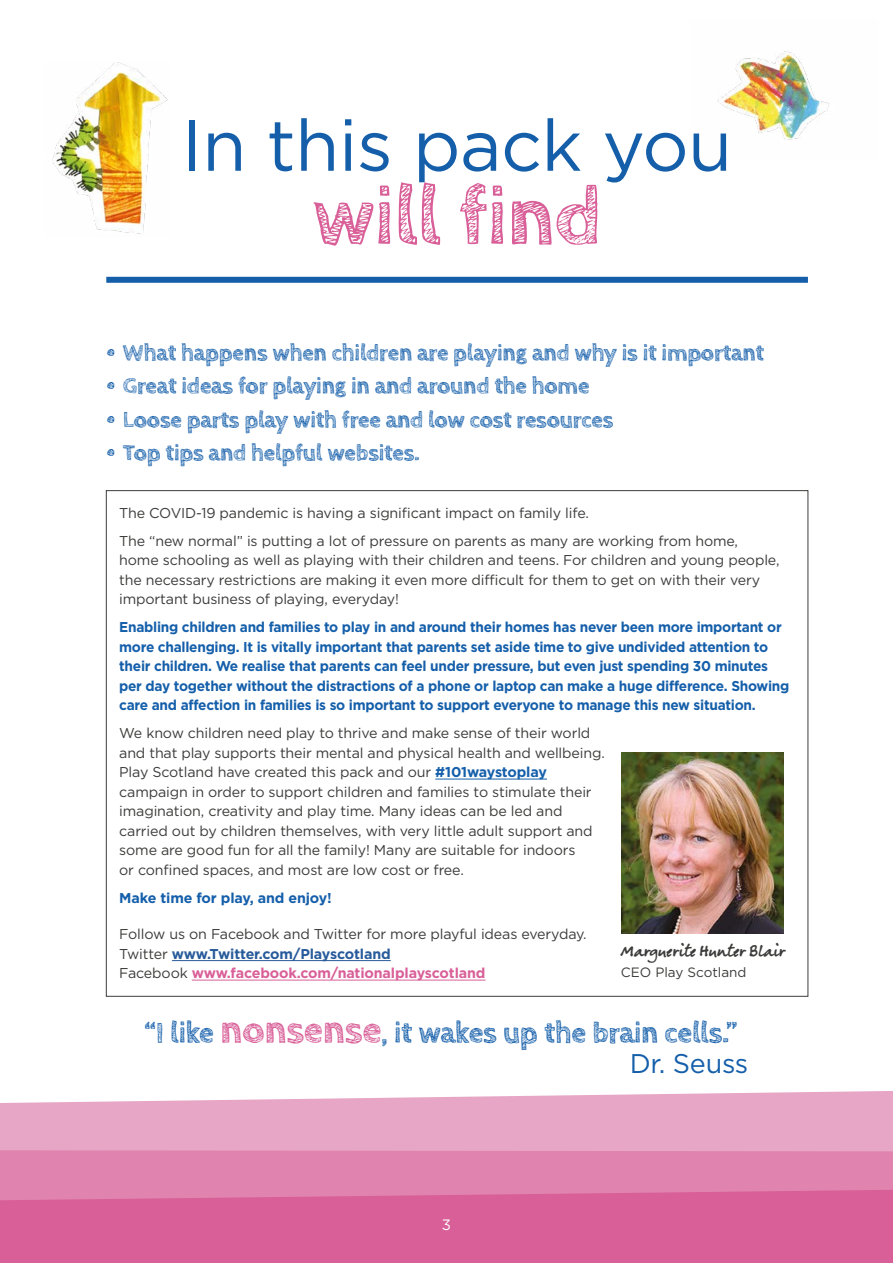
<style>
.page{position:relative;width:893px;height:1263px;background:#fff}
.page>*{position:absolute;margin:0;border:0;box-sizing:border-box;transform-origin:0 0}
.t1{font:700 84px "Cabin Sketch";letter-spacing:-.01em;color:#d95f98}
.t2{font:72px "Gotham";letter-spacing:-.01em;color:#155faa}
.t3{font:700 30px "Cabin Sketch";letter-spacing:-.01em;color:#155faa}
.t4{font:27px "Gotham";letter-spacing:-.01em;color:#155faa}
.t5{font:700 23.25px "Cabin Sketch";letter-spacing:-.01em;color:#155faa}
.t6{font:15px "Berranger Hand ITCTT";letter-spacing:-.02em;color:#3c3c3b}
.t7{font:15px "Gotham";color:#fff}
.t8{font:14.25px/19.5px "Gotham";letter-spacing:-.01em;color:#3c3c3b}
.t9{font:700 14.25px/19.5px "Gotham";letter-spacing:-.02em;color:#155faa;scale:.96 1}
.t10{font:700 14.25px "Gotham";letter-spacing:-.02em;color:#155faa}
.t11{font:13.5px "Gotham";color:#3c3c3b}
.s1{font-size:38.25px}
.s2{font-weight:700;color:#155faa}
.s3{font-weight:700;color:#275b9b}
.s4{font-weight:700;color:#d95f98}
.s5{font-size:39px;color:#d95f98}
</style>
<div class="page">
<hr style="left:435px;top:779px;width:112px;height:1px;background:#155faa">
<hr style="left:172px;top:960px;width:219px;height:1px;background:#275b9b">
<hr style="left:192px;top:980px;width:294px;height:1px;background:#d95f98">
<svg style="left:0;top:1091px;width:893px;height:59px;background:#e9aeca"></svg>
<div style="left:0;top:1200px;width:893px;height:63px;background:#d95f98"></div>
<svg style="left:0;top:1150px;width:893px;height:50px;background:#df80ad"></svg>
<div style="left:106px;top:277px;width:702px;height:6px;background:#155faa"></div>
<img style="left:52px;top:63px;width:116px;height:171px">
<img style="left:717px;top:51px;width:113px;height:89px">
<img style="left:622px;top:752px;width:161px;height:182px">
<h2 class="t2" style="left:182px;top:105px;width:552px">In this pack you</h2>
<h1 class="t1" style="left:312px;top:169px;width:291px">will find</h1>
<h3 class="t5" style="left:106px;top:339px;width:659px"><span class="s1">•</span> What happens when children are playing and why is it important</h3>
<h3 class="t5" style="left:106px;top:373px;width:485px"><span class="s1">•</span> Great ideas for playing in and around the home</h3>
<h3 class="t5" style="left:106px;top:406px;width:508px"><span class="s1">•</span> Loose parts play with free and low cost resources</h3>
<h3 class="t5" style="left:106px;top:440px;width:315px"><span class="s1">•</span> Top tips and helpful websites.</h3>
<p class="t8" style="left:119px;top:498px;width:620px;line-height:28px">The COVID-19 pandemic is having a significant impact on family life.<br>The “new normal” is putting a lot of pressure on parents as many are working from home,</p>
<p class="t8" style="left:119px;top:550px;width:662px">home schooling as well as playing with their children and teens. For children and young people, the necessary restrictions are making it even more difficult for them to get on with their very important business of playing, everyday!</p>
<p class="t9" style="left:119px;top:617px;width:700px">Enabling children and families to play in and around their homes has never been more important or more challenging. It is vitally important that parents set aside time to give undivided attention to their children. We realise that parents can feel under pressure, but even just spending 30 minutes per day together without the distractions of a phone or laptop can make a huge difference. Showing care and affection in families is so important to support everyone to manage this new situation.</p>
<p class="t8" style="left:119px;top:723px;width:487px">We know children need play to thrive and make sense of their world and that play supports their mental and physical health and wellbeing.<br>Play Scotland have created this pack and our <span class="s2">#101waystoplay </span>campaign in order to support children and families to stimulate their imagination, creativity and play time. Many ideas can be led and carried out by children themselves, with very little adult support and some are good fun for all the family! Many are suitable for indoors<br>or confined spaces, and most are low cost or free.</p>
<p class="t10" style="left:119px;top:889px;width:214px">Make time for play, and enjoy!</p>
<p class="t8" style="left:119px;top:924px;width:469px">Follow us on Facebook and Twitter for more playful ideas everyday.<br>Twitter <span class="s3">www.Twitter.com/Playscotland<br></span>Facebook <span class="s4">www.facebook.com/nationalplayscotland</span></p>
<h3 class="t3" style="left:145px;top:1016px;width:594px">“I like <span class="s5">nonsense</span>, it wakes up the brain cells.”</h3>
<h3 class="t4" style="left:630px;top:1049px;width:120px">Dr. Seuss</h3>
<p class="t6" style="left:621px;top:941px;width:166px">Marguerite Hunter Blair</p>
<p class="t11" style="left:621px;top:965px;width:127px">CEO Play Scotland</p>
<p class="t7" style="left:442px;top:1216px;width:11px">3</p>
</div>
